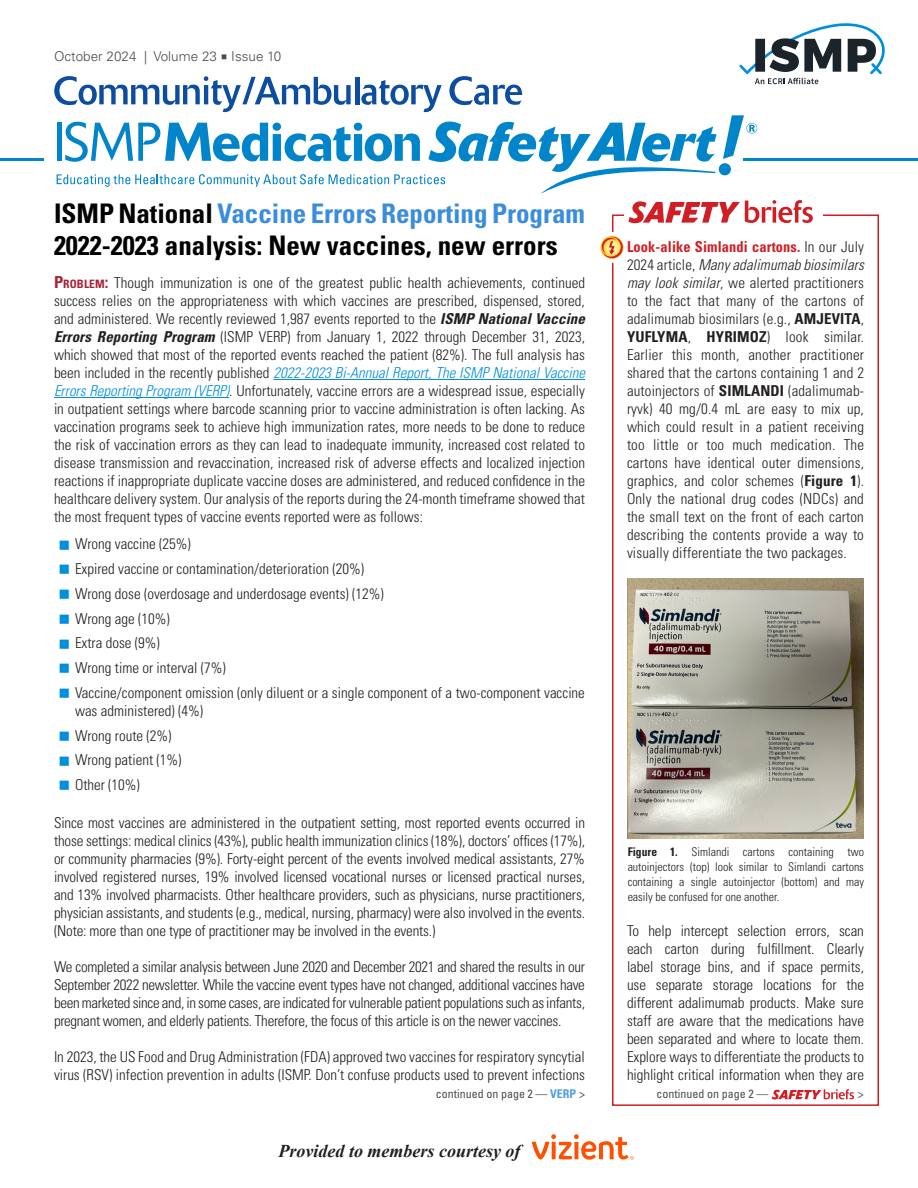
<style>
.page{position:relative;width:918px;height:1188px;background:#fff}
.page>*{position:absolute;margin:0;border:0;box-sizing:border-box;transform-origin:0 0}
.t1{font:700 condensed 27px/32.4px "Univers LT Std";color:#000}
.t2{font:italic 700 18px "Times New Roman";color:#231f20}
.Body{font:300 condensed 15px/18px "Univers LT Std";color:#231f20;text-align:justify}
.t3{font:300 13.5px "Univers LT Std";color:#4b4c4d}
.Figure_caption{font:300 condensed 12px/15px "Univers LT Std";color:#231f20;text-align:justify}
.Continuation_tag{font:condensed 12px "Univers LT Std";color:#4b4c4d}
.s1{font-family:"Minion Pro";font-weight:400;font-size:16.5px}
.s2{color:#3a8ddd}
.s3{font-weight:700;font-size:16.5px;color:#a72239}
.s4{font-weight:700;font-size:11.55px;color:#a72239}
.s5{font-weight:700;font-style:italic}
.s6{font-style:italic;color:#008fde}
.s7{font-weight:700;color:#4f9fe3}
.s8{font-weight:700;color:#d01e25}
.s9{font-style:italic}
.s10{font-weight:700}
</style>
<div class="page">
<hr style="left:743px;top:158px;width:175px;height:3px;background:#0084ca">
<hr style="left:0;top:158px;width:43px;height:3px;background:#0084ca">
<svg style="left:54px;top:23px;width:831px;height:171px"></svg>
<hr style="left:274px;top:379px;width:311px;height:1px;background:#008fde">
<hr style="left:54px;top:397px;width:175px;height:1px;background:#008fde">
<svg style="left:532px;top:1134px;width:102px;height:26px"></svg>
<div style="left:612px;top:214px;width:267px;height:892px;border:2px solid #d01e25"></div>
<div style="left:624px;top:196px;width:199px;height:29px;background:#fff"></div>
<svg style="left:628px;top:200px;width:185px;height:23px"></svg>
<svg style="left:772px;top:1089px;width:82px;height:10px"></svg>
<div style="left:599px;top:232px;width:26px;height:31px;background:#fff"></div>
<svg style="left:601px;top:236px;width:23px;height:23px"></svg>
<svg style="left:602px;top:237px;width:21px;height:21px"></svg>
<img style="left:628px;top:579px;width:235px;height:259px">
<p class="t3" style="left:54px;top:49px;width:229px">October 2024 | Volume 23 <span class="s1">■</span> Issue 10</p>
<p class="t1" style="left:54px;top:197px;width:533px">ISMP National <span class="s2">Vaccine Errors Reporting Program<br></span>2022-2023 analysis: New vaccines, new errors</p>
<p class="Body" style="left:54px;top:274px;width:533px"><span class="s3">P</span><span class="s4">ROBLEM</span><span class="s3">:</span> Though immunization is one of the greatest public health achievements, continued success relies on the appropriateness with which vaccines are prescribed, dispensed, stored, and administered. We recently reviewed 1,987 events reported to the <span class="s5">ISMP National Vaccine Errors Reporting Program</span> (ISMP VERP) from January 1, 2022 through December 31, 2023, which showed that most of the reported events reached the patient (82%). The full analysis has been included in the recently published <span class="s6">2022-2023 Bi-Annual Report, The ISMP National Vaccine Errors Reporting Program (VERP)</span>. Unfortunately, vaccine errors are a widespread issue, especially in outpatient settings where barcode scanning prior to vaccine administration is often lacking. As vaccination programs seek to achieve high immunization rates, more needs to be done to reduce the risk of vaccination errors as they can lead to inadequate immunity, increased cost related to disease transmission and revaccination, increased risk of adverse effects and localized injection reactions if inappropriate duplicate vaccine doses are administered, and reduced confidence in the healthcare delivery system. Our analysis of the reports during the 24-month timeframe showed that the most frequent types of vaccine events reported were as follows:</p>
<p class="Body" style="left:75px;top:535px;width:117px">Wrong vaccine (25%)</p>
<p class="Body" style="left:75px;top:560px;width:291px">Expired vaccine or contamination/deterioration (20%)</p>
<p class="Body" style="left:75px;top:585px;width:310px">Wrong dose (overdosage and underdosage events) (12%)</p>
<p class="Body" style="left:75px;top:609px;width:96px">Wrong age (10%)</p>
<p class="Body" style="left:75px;top:634px;width:86px">Extra dose (9%)</p>
<p class="Body" style="left:75px;top:659px;width:152px">Wrong time or interval (7%)</p>
<p class="Body" style="left:75px;top:684px;width:511px">Vaccine/component omission (only diluent or a single component of a two-component vaccine was administered) (4%)</p>
<p class="Body" style="left:75px;top:726px;width:98px">Wrong route (2%)</p>
<p class="Body" style="left:75px;top:751px;width:108px">Wrong patient (1%)</p>
<p class="Body" style="left:75px;top:776px;width:66px">Other (10%)</p>
<p class="Body" style="left:54px;top:814px;width:533px">Since most vaccines are administered in the outpatient setting, most reported events occurred in those settings: medical clinics (43%), public health immunization clinics (18%), doctors’ offices (17%), or community pharmacies (9%). Forty-eight percent of the events involved medical assistants, 27% involved registered nurses, 19% involved licensed vocational nurses or licensed practical nurses, and 13% involved pharmacists. Other healthcare providers, such as physicians, nurse practitioners, physician assistants, and students (e.g., medical, nursing, pharmacy) were also involved in the events. (Note: more than one type of practitioner may be involved in the events.)</p>
<p class="Body" style="left:54px;top:958px;width:533px">We completed a similar analysis between June 2020 and December 2021 and shared the results in our September 2022 newsletter. While the vaccine event types have not changed, additional vaccines have been marketed since and, in some cases, are indicated for vulnerable patient populations such as infants, pregnant women, and elderly patients. Therefore, the focus of this article is on the newer vaccines.</p>
<p class="Body" style="left:54px;top:1048px;width:533px">In 2023, the US Food and Drug Administration (FDA) approved two vaccines for respiratory syncytial virus (RSV) infection prevention in adults (ISMP. Don’t confuse products used to prevent infections</p>
<p class="Continuation_tag" style="left:436px;top:1086px;width:151px">continued on page 2 — <span class="s7">VERP</span> &gt;</p>
<p class="t2" style="left:279px;top:1138px;width:243px">Provided to members courtesy of</p>
<p class="Body" style="left:627px;top:238px;width:239px"><span class="s8">Look-alike Simlandi cartons.</span> In our July 2024 article, <span class="s9">Many adalimumab biosimilars may look similar</span>, we alerted practitioners to the fact that many of the cartons of adalimumab biosimilars (e.g., <span class="s10">AMJEVITA</span>, <span class="s10">YUFLYMA</span>, <span class="s10">HYRIMOZ</span>) look similar.<br>Earlier this month, another practitioner shared that the cartons containing 1 and 2 autoinjectors of <span class="s10">SIMLANDI</span> (adalimumab&shy;ryvk) 40 mg/0.4 mL are easy to mix up, which could result in a patient receiving too little or too much medication. The cartons have identical outer dimensions, graphics, and color schemes (<span class="s10">Figure 1</span>).<br>Only the national drug codes (NDCs) and the small text on the front of each carton describing the contents provide a way to visually differentiate the two packages.</p>
<p class="Figure_caption" style="left:628px;top:844px;width:238px"><span class="s10">Figure 1.</span> Simlandi cartons containing two autoinjectors (top) look similar to Simlandi cartons containing a single autoinjector (bottom) and may easily be confused for one another.</p>
<p class="Body" style="left:627px;top:922px;width:239px">To help intercept selection errors, scan each carton during fulfillment. Clearly label storage bins, and if space permits, use separate storage locations for the different adalimumab products. Make sure staff are aware that the medications have been separated and where to locate them.<br>Explore ways to differentiate the products to highlight critical information when they are</p>
<p class="Continuation_tag" style="left:656px;top:1086px;width:113px">continued on page 2 —</p>
<p class="Continuation_tag" style="left:858px;top:1086px;width:7px">&gt;</p>
</div>
